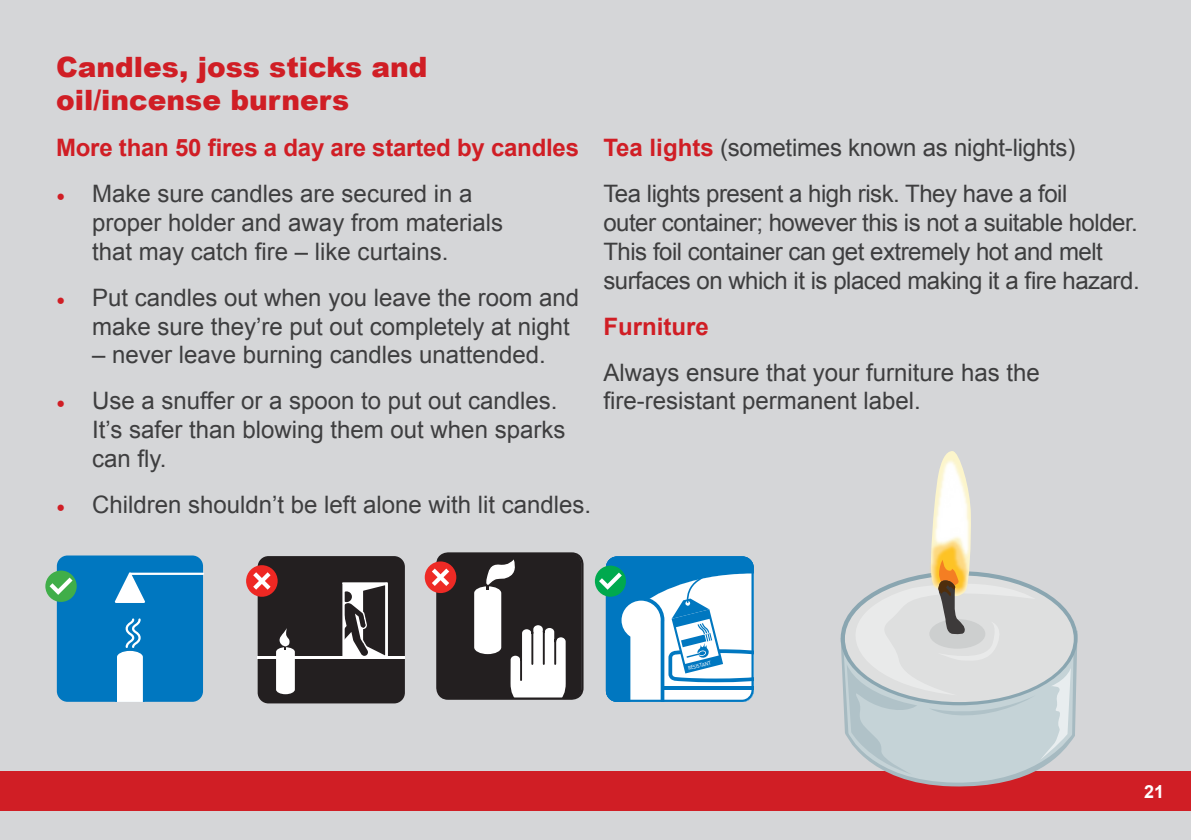
<style>
.page{position:relative;width:1191px;height:840px;background:#fff}
.page>*{position:absolute;margin:0;border:0;box-sizing:border-box;transform-origin:0 0}
.t1{font:900 28px/33.6px "Arial";color:#d01e25}
.t2{font:24px/28.8px "Arial";color:#3e3e3f}
.t3{font:24px/28.8px "Arial";letter-spacing:-.02em;color:#3e3e3f}
.t4{font:700 24px "Arial";letter-spacing:-.01em;color:#d01e25}
.t5{font:700 18px "Arial";color:#fff}
.t6{font:900 5.6px "Frutiger";color:#fff;scale:.9 1}
.s1{font-family:"Minion Pro";color:#d01e25}
.s2{font-weight:700;color:#d01e25}
</style>
<div class="page">
<div style="left:0;top:0;width:1191px;height:839px;background:#d5d6d8"></div>
<div style="left:0;top:771px;width:1191px;height:39px;background:#d01e25"></div>
<div style="left:425px;top:561px;width:31px;height:31px;background:#ee2a25;border-radius:50%"></div>
<svg style="left:432px;top:552px;width:151px;height:147px;background:#615b5b"></svg>
<div style="left:258px;top:555px;width:147px;height:148px;background:#231f20;border-radius:11px"></div>
<div style="left:246px;top:565px;width:32px;height:31px;background:#ee2823;border-radius:50%"></div>
<svg style="left:253px;top:572px;width:17px;height:17px"></svg>
<hr style="left:258px;top:656px;width:147px;height:2px;background:#fff">
<svg style="left:342px;top:582px;width:45px;height:74px"></svg>
<svg style="left:276px;top:628px;width:19px;height:65px"></svg>
<div style="left:57px;top:555px;width:146px;height:146px;background:#0077c0;border-radius:11px"></div>
<svg style="left:114px;top:572px;width:90px;height:129px"></svg>
<div style="left:45px;top:570px;width:32px;height:31px;background:#40ae49;border-radius:50%"></div>
<svg style="left:50px;top:577px;width:23px;height:17px"></svg>
<div style="left:595px;top:565px;width:31px;height:31px;background:#00a94e;border-radius:50%"></div>
<svg style="left:599px;top:556px;width:154px;height:145px;background:#8ac1de"></svg>
<svg style="left:840px;top:451px;width:237px;height:336px"></svg>
<p class="t1" style="left:56px;top:49px;width:373px">Candles, joss sticks and oil/incense burners</p>
<p class="t4" style="left:56px;top:132px;width:524px">More than 50 fires a day are started by candles</p>
<p class="t2" style="left:92px;top:179px;width:412px;text-indent:-36px"><span class="s1">•</span> Make sure candles are secured in a proper holder and away from materials that may catch fire – like curtains.</p>
<p class="t2" style="left:92px;top:283px;width:488px;text-indent:-36px"><span class="s1">•</span> Put candles out when you leave the room and make sure they’re put out completely at night</p>
<p class="t2" style="left:92px;top:340px;width:455px">– never leave burning candles unattended.</p>
<p class="t2" style="left:92px;top:386px;width:475px;text-indent:-36px"><span class="s1">•</span> Use a snuffer or a spoon to put out candles.<br>It’s safer than blowing them out when sparks can fly.</p>
<p class="t2" style="left:56px;top:490px;width:536px"><span class="s1">•</span> Children shouldn’t be left alone with lit candles.</p>
<p class="t3" style="left:603px;top:125px;width:473px;line-height:45.8px"><span class="s2">Tea lights</span> (sometimes known as night-lights)<br>Tea lights present a high risk. They have a foil</p>
<p class="t3" style="left:603px;top:208px;width:538px">outer container; however this is not a suitable holder.<br>This foil container can get extremely hot and melt surfaces on which it is placed making it a fire hazard.</p>
<p class="t4" style="left:603px;top:310px;width:107px">Furniture</p>
<p class="t2" style="left:603px;top:358px;width:438px">Always ensure that your furniture has the fire-resistant permanent label.</p>
<p class="t6" style="left:687px;top:664px;width:27px;rotate:-14deg">RESISTANT</p>
<p class="t5" style="left:1144px;top:779px;width:22px">21</p>
</div>
